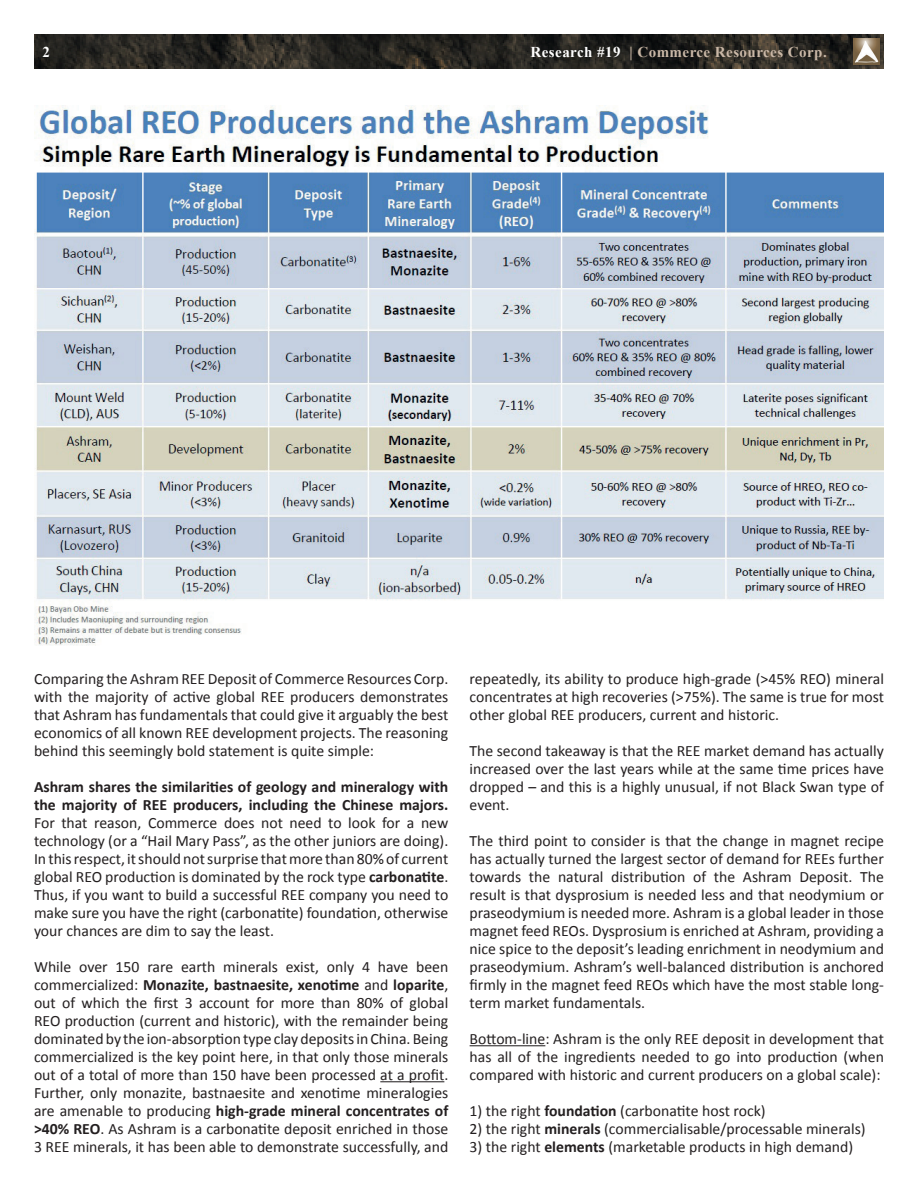
<style>
.page{position:relative;width:918px;height:1188px;background:#fff}
.page>*{position:absolute;margin:0;border:0;box-sizing:border-box;transform-origin:0 0}
.t1{font:15.75px/18px "Calibri";color:#231f20;text-align:justify}
.t2{font:700 15.75px/18px "Calibri";color:#231f20}
.t3{font:700 15px "Times New Roman";letter-spacing:.03em;color:#cab8a7}
.t4{font:700 15px "Times New Roman";color:#fff}
.s1{color:#fff}
.s2{font-weight:700}
</style>
<div class="page">
<img style="left:34px;top:34px;width:850px;height:35px">
<div style="left:852px;top:37px;width:30px;height:31px;background:#231f20;opacity:.65"></div>
<img style="left:853px;top:38px;width:26px;height:27px">
<hr style="left:380px;top:1081px;width:64px;height:1px;background:#231f20">
<hr style="left:470px;top:1045px;width:75px;height:1px;background:#231f20">
<img style="left:34px;top:105px;width:850px;height:541px">
<p class="t4" style="left:43px;top:41px;width:9px">2</p>
<p class="t3" style="left:531px;top:41px;width:298px"><span class="s1">Research #19</span> | Commerce Resources Corp.</p>
<p class="t1" style="left:34px;top:670px;width:416px">Comparing the Ashram REE Deposit of Commerce Resources Corp. with the majority of active global REE producers demonstrates that Ashram has fundamentals that could give it arguably the best economics of all known REE development projects. The reasoning behind this seemingly bold statement is quite simple:</p>
<p class="t2" style="left:34px;top:778px;width:416px">Ashram shares the similarities of geology and mineralogy with the majority of REE producers, including the Chinese majors.</p>
<p class="t1" style="left:34px;top:814px;width:416px">For that reason, Commerce does not need to look for a new technology (or a “Hail Mary Pass”, as the other juniors are doing).<br>In this respect, it should not surprise that more than 80% of current global REO production is dominated by the rock type <span class="s2">carbonatite</span>.<br>Thus, if you want to build a successful REE company you need to make sure you have the right (carbonatite) foundation, otherwise your chances are dim to say the least.</p>
<p class="t1" style="left:34px;top:958px;width:416px">While over 150 rare earth minerals exist, only 4 have been commercialized: <span class="s2">Monazite, bastnaesite, xenotime</span> and <span class="s2">loparite</span>, out of which the first 3 account for more than 80% of global REO production (current and historic), with the remainder being dominated by the ion-absorption type clay deposits in China. Being commercialized is the key point here, in that only those minerals out of a total of more than 150 have been processed at a profit.<br>Further, only monazite, bastnaesite and xenotime mineralogies are amenable to producing <span class="s2">high-grade mineral concentrates of &gt;40% REO</span>. As Ashram is a carbonatite deposit enriched in those 3 REE minerals, it has been able to demonstrate successfully, and</p>
<p class="t1" style="left:470px;top:670px;width:416px">repeatedly, its ability to produce high-grade (&gt;45% REO) mineral concentrates at high recoveries (&gt;75%). The same is true for most other global REE producers, current and historic.</p>
<p class="t1" style="left:470px;top:742px;width:416px">The second takeaway is that the REE market demand has actually increased over the last years while at the same time prices have dropped – and this is a highly unusual, if not Black Swan type of event.</p>
<p class="t1" style="left:470px;top:832px;width:416px">The third point to consider is that the change in magnet recipe has actually turned the largest sector of demand for REEs further towards the natural distribution of the Ashram Deposit. The result is that dysprosium is needed less and that neodymium or praseodymium is needed more. Ashram is a global leader in those magnet feed REOs. Dysprosium is enriched at Ashram, providing a nice spice to the deposit’s leading enrichment in neodymium and praseodymium. Ashram’s well-balanced distribution is anchored firmly in the magnet feed REOs which have the most stable long&shy;term market fundamentals.</p>
<p class="t1" style="left:470px;top:1030px;width:416px">Bottom-line: Ashram is the only REE deposit in development that has all of the ingredients needed to go into production (when compared with historic and current producers on a global scale):</p>
<p class="t1" style="left:470px;top:1102px;width:298px">1) the right <span class="s2">foundation</span> (carbonatite host rock)</p>
<p class="t1" style="left:470px;top:1120px;width:398px">2) the right <span class="s2">minerals</span> (commercialisable/processable minerals)</p>
<p class="t1" style="left:470px;top:1138px;width:385px">3) the right <span class="s2">elements</span> (marketable products in high demand)</p>
</div>
